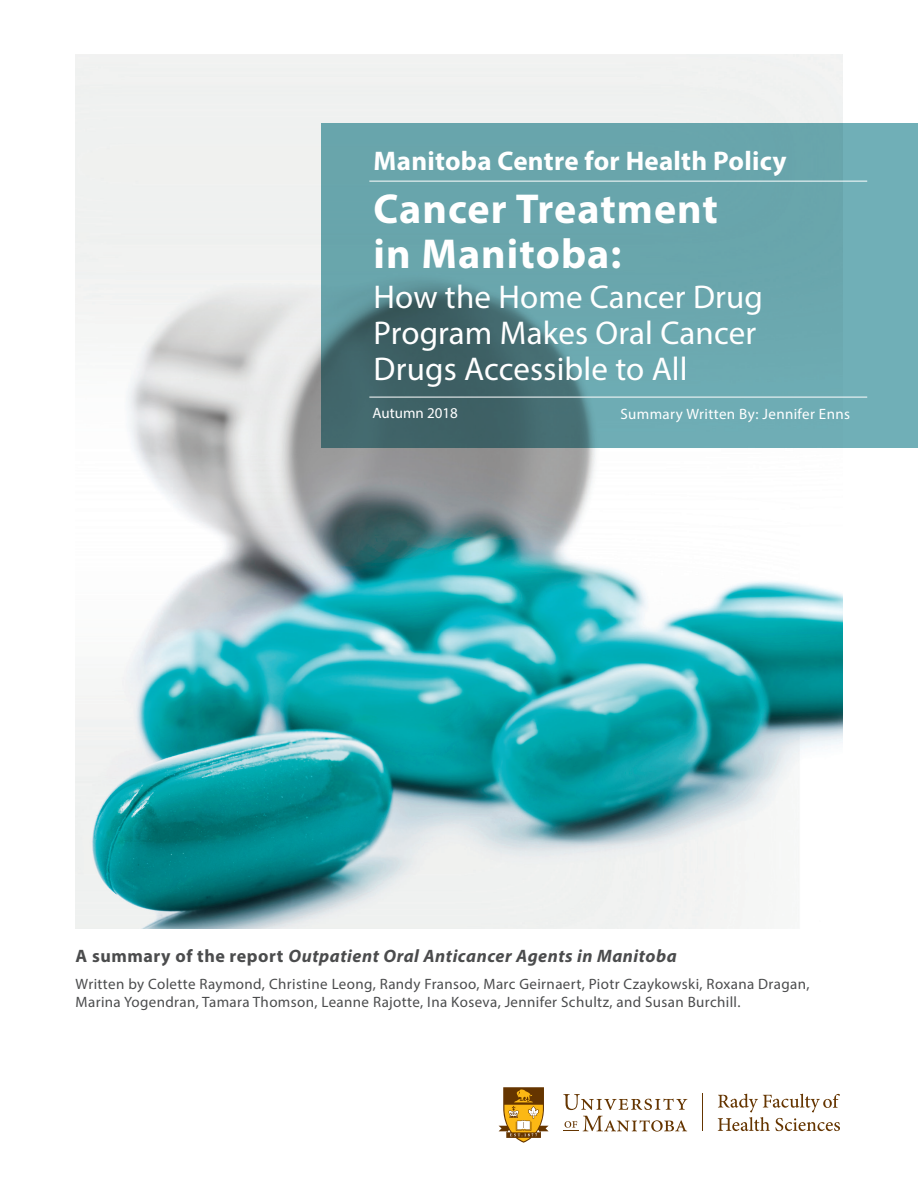
<style>
.page{position:relative;width:918px;height:1188px;background:#fff}
.page>*{position:absolute;margin:0;border:0;box-sizing:border-box;transform-origin:0 0}
.t1{font:700 42px/45px "Myriad Pro";letter-spacing:.025em;color:#fff}
.t2{font:33px/36px "Myriad Pro";letter-spacing:.005em;color:#fff}
.t3{font:700 27px "Myriad Pro";letter-spacing:.01em;color:#fff}
.t4{font:italic 700 18px "Myriad Pro";letter-spacing:.03em;color:#4b4c4d}
.t5{font:15px/18px "Myriad Pro";letter-spacing:.025em;color:#4b4c4d}
.t6{font:15px "Myriad Pro";letter-spacing:.025em;color:#fff}
.t7{font:15px "Myriad Pro";color:#fff}
.s1{font-style:normal}
</style>
<div class="page">
<img style="left:76px;top:54px;width:766px;height:874px">
<svg style="left:321px;top:123px;width:597px;height:325px;background:#639ba2"></svg>
<hr style="left:369px;top:181px;width:498px;height:1px;background:#fff">
<hr style="left:369px;top:397px;width:498px;height:1px;background:#fff">
<svg style="left:718px;top:1094px;width:122px;height:37px"></svg>
<hr style="left:702px;top:1093px;width:1px;height:38px;background:#653500">
<svg style="left:563px;top:1094px;width:124px;height:16px"></svg>
<svg style="left:563px;top:1116px;width:124px;height:16px"></svg>
<svg style="left:498px;top:1087px;width:51px;height:56px"></svg>
<p class="t3" style="left:374px;top:143px;width:415px">Manitoba Centre for Health Policy</p>
<p class="t1" style="left:374px;top:185px;width:346px">Cancer Treatment in Manitoba:</p>
<p class="t2" style="left:374px;top:279px;width:391px">How the Home Cancer Drug<br>Program Makes Oral Cancer<br>Drugs Accessible to All</p>
<p class="t7" style="left:373px;top:404px;width:87px">Autumn 2018</p>
<p class="t6" style="left:620px;top:404px;width:231px">Summary Written By: Jennifer Enns</p>
<p class="t4" style="left:76px;top:944px;width:603px"><span class="s1">A summary of the report</span> Outpatient Oral Anticancer Agents in Manitoba</p>
<p class="t5" style="left:76px;top:975px;width:736px">Written by Colette Raymond, Christine Leong, Randy Fransoo, Marc Geirnaert, Piotr Czaykowski, Roxana Dragan,<br>Marina Yogendran, Tamara Thomson, Leanne Rajotte, Ina Koseva, Jennifer Schultz, and Susan Burchill.</p>
</div>
